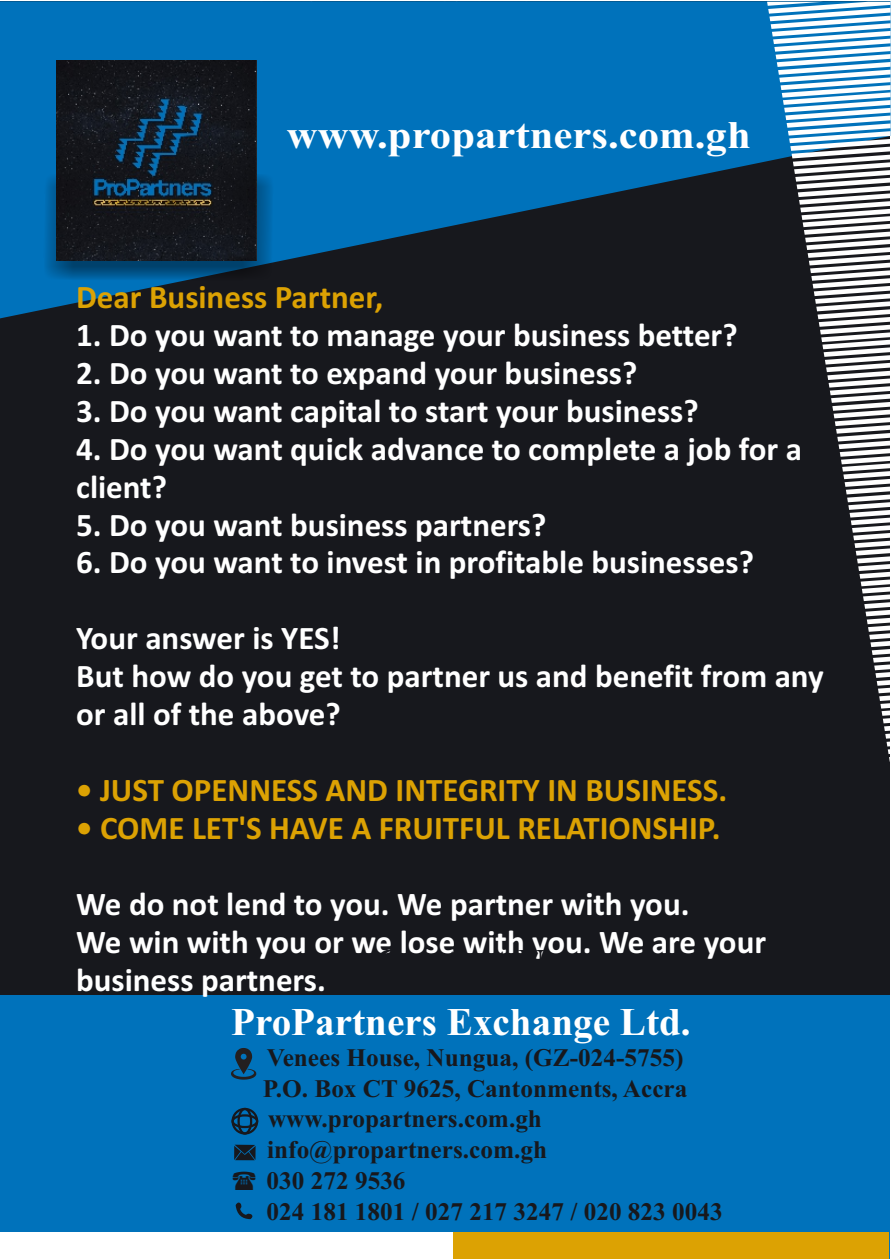
<style>
.page{position:relative;width:893px;height:1259px;background:#fff}
.page>*{position:absolute;margin:0;border:0;box-sizing:border-box;transform-origin:0 0}
.t1{font:700 39.3px "Times New Roman";color:#fff}
.t2{font:700 39px "Times New Roman";color:#fff;scale:1.1 1}
.t3{font:700 33px/37.8px "Calibri";color:#fff}
.t4{font:700 33px "Calibri";color:#dca203}
.t5{font:700 25.2px/30.6px "Times New Roman";color:#17181d}
</style>
<div class="page">
<div style="left:0;top:1px;width:890px;height:1258px;background:#17181d"></div>
<svg style="left:0;top:1px;width:891px;height:318px;fill:#0072bb"></svg>
<svg style="left:884px;top:726px;width:6px;height:36px"></svg>
<div style="left:883px;top:718px;width:8px;height:5px;background:#fff"></div>
<div style="left:882px;top:710px;width:9px;height:6px;background:#fff"></div>
<div style="left:880px;top:703px;width:11px;height:5px;background:#fff"></div>
<div style="left:879px;top:695px;width:12px;height:6px;background:#fff"></div>
<svg style="left:767px;top:2px;width:124px;height:691px"></svg>
<div style="left:0;top:995px;width:890px;height:264px;background:#0072bb"></div>
<div style="left:0;top:1232px;width:458px;height:27px;background:#fff"></div>
<svg style="left:43px;top:173px;width:231px;height:107px;background:#034f81"></svg>
<img style="left:56px;top:61px;width:200px;height:199px">
<div style="left:454px;top:1232px;width:434px;height:27px;background:#dca203"></div>
<svg style="left:236px;top:1202px;width:17px;height:17px"></svg>
<svg style="left:234px;top:1144px;width:22px;height:16px"></svg>
<div style="left:231px;top:1107px;width:27px;height:27px;border:2px solid #17181d;border-radius:50%"></div>
<div style="left:237px;top:1107px;width:15px;height:27px;border:2px solid #17181d;border-radius:50%"></div>
<div style="left:231px;top:1114px;width:27px;height:14px;border:2px solid #17181d;border-radius:50%"></div>
<svg style="left:231px;top:1048px;width:26px;height:31px"></svg>
<p class="t2" style="left:287px;top:121px;width:423px">www.propartners.com.gh</p>
<p class="t4" style="left:76px;top:283px;width:309px">Dear Business Partner,</p>
<p class="t3" style="left:76px;top:319px;width:663px">1. Do you want to manage your business better?</p>
<p class="t3" style="left:76px;top:356px;width:563px">2. Do you want to expand your business?</p>
<p class="t3" style="left:76px;top:394px;width:624px">3. Do you want capital to start your business?</p>
<p class="t3" style="left:76px;top:432px;width:727px">4. Do you want quick advance to complete a job for a client?</p>
<p class="t3" style="left:76px;top:508px;width:472px">5. Do you want business partners?</p>
<p class="t3" style="left:76px;top:546px;width:679px">6. Do you want to invest in profitable businesses?</p>
<p class="t3" style="left:76px;top:622px;width:266px">Your answer is YES!</p>
<p class="t3" style="left:76px;top:660px;width:749px">But how do you get to partner us and benefit from any or all of the above?</p>
<p class="t4" style="left:76px;top:776px;width:653px">• JUST OPENNESS AND INTEGRITY IN BUSINESS.</p>
<p class="t4" style="left:76px;top:814px;width:646px">• COME LET'S HAVE A FRUITFUL RELATIONSHIP.</p>
<p class="t3" style="left:76px;top:888px;width:615px">We do not lend to you. We partner with you.</p>
<p class="t3" style="left:76px;top:925px;width:691px">We win with you or we lose with you. We are your business partners.</p>
<p class="t1" style="left:231px;top:1008px;width:461px">ProPartners Exchange Ltd.</p>
<p class="t5" style="left:263px;top:1045px;width:461px">Venees House, Nungua, (GZ-024-5755)<br>P.O. Box CT 9625, Cantonments, Accra www.propartners.com.gh info@propartners.com.gh<br>030 272 9536<br>024 181 1801 / 027 217 3247 / 020 823 0043</p>
</div>
